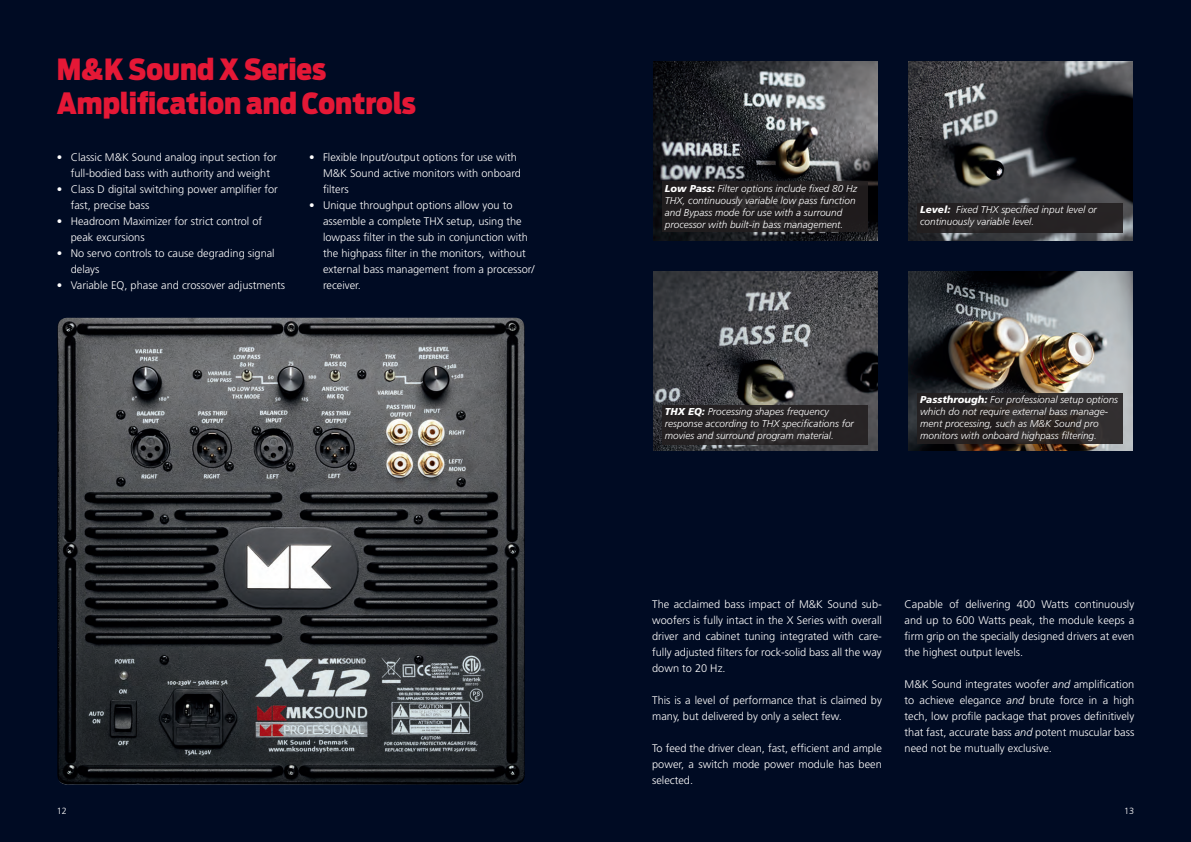
<style>
.page{position:relative;width:1191px;height:842px;background:#fff}
.page>*{position:absolute;margin:0;border:0;box-sizing:border-box;transform-origin:0 0}
.t1{font:900 29px/34.8px "Antenna Cond";color:#e51836}
.t2{font:300 11px/16px "Frutiger";color:#fff}
.t3{font:italic 300 10px/12px "Frutiger";color:#fff}
.t4{font:300 9px "Frutiger";color:#fff}
.s1{font-weight:900}
.s2{font-style:italic}
</style>
<div class="page">
<div style="left:587px;top:0;width:604px;height:842px;background:#000b23"></div>
<div style="left:0;top:0;width:606px;height:842px;background:#000b23"></div>
<img style="left:57px;top:318px;width:467px;height:466px">
<img style="left:653px;top:61px;width:224px;height:179px">
<img style="left:653px;top:271px;width:224px;height:179px">
<img style="left:909px;top:61px;width:223px;height:179px">
<img style="left:909px;top:271px;width:223px;height:179px">
<div style="left:662px;top:181px;width:205px;height:50px;background:#231f20"></div>
<div style="left:662px;top:405px;width:205px;height:39px;background:#231f20"></div>
<div style="left:917px;top:203px;width:205px;height:29px;background:#231f20"></div>
<svg style="left:917px;top:393px;width:205px;height:50px;background:#2b2627"></svg>
<h1 class="t1" style="left:57px;top:52px;width:361px">M&amp;K Sound X Series<br>Amplification and Controls</h1>
<p class="t2" style="left:71px;top:149px;width:207px;text-indent:-14px">• Classic M&amp;K Sound analog input section for full-bodied bass with authority and weight</p>
<p class="t2" style="left:71px;top:181px;width:209px;text-indent:-14px">• Class D digital switching power amplifier for fast, precise bass</p>
<p class="t2" style="left:71px;top:213px;width:193px;text-indent:-14px">• Headroom Maximizer for strict control of peak excursions</p>
<p class="t2" style="left:71px;top:245px;width:205px;text-indent:-14px">• No servo controls to cause degrading signal delays</p>
<p class="t2" style="left:57px;top:277px;width:230px">• Variable EQ, phase and crossover adjustments</p>
<p class="t2" style="left:323px;top:149px;width:199px;text-indent:-14px">• Flexible Input/output options for use with<br>M&amp;K Sound active monitors with onboard filters</p>
<p class="t2" style="left:323px;top:197px;width:213px;text-indent:-14px">• Unique throughput options allow you to assemble a complete THX setup, using the lowpass filter in the sub in conjunction with the highpass filter in the monitors, without external bass management from a processor/ receiver.</p>
<p class="t3" style="left:665px;top:182px;width:194px"><span class="s1">Low Pass:</span> Filter options include fixed 80 Hz THX, continuously variable low pass function and Bypass mode for use with a surround processor with built-in bass management.</p>
<p class="t3" style="left:920px;top:204px;width:178px"><span class="s1">Level:</span> Fixed THX specified input level or continuously variable level.</p>
<p class="t3" style="left:665px;top:406px;width:190px"><span class="s1">THX EQ:</span> Processing shapes frequency response according to THX specifications for movies and surround program material.</p>
<p class="t3" style="left:920px;top:394px;width:199px"><span class="s1">Passthrough:</span> For professional setup options which do not require external bass manage&shy;ment processing, such as M&amp;K Sound pro monitors with onboard highpass filtering.</p>
<p class="t2" style="left:652px;top:596px;width:231px;text-align:justify">The acclaimed bass impact of M&amp;K Sound sub&shy;woofers is fully intact in the X Series with overall driver and cabinet tuning integrated with care&shy;fully adjusted filters for rock-solid bass all the way down to 20 Hz.</p>
<p class="t2" style="left:652px;top:692px;width:231px">This is a level of performance that is claimed by many, but delivered by only a select few.</p>
<p class="t2" style="left:652px;top:740px;width:231px;text-align:justify">To feed the driver clean, fast, efficient and ample power, a switch mode power module has been selected.</p>
<p class="t2" style="left:904px;top:596px;width:231px;text-align:justify">Capable of delivering 400 Watts continuously and up to 600 Watts peak, the module keeps a firm grip on the specially designed drivers at even the highest output levels.</p>
<p class="t2" style="left:904px;top:676px;width:231px;text-align:justify">M&amp;K Sound integrates woofer <span class="s2">and</span> amplification to achieve elegance <span class="s2">and</span> brute force in a high tech, low profile package that proves definitively that fast, accurate bass <span class="s2">and</span> potent muscular bass need not be mutually exclusive.</p>
<p class="t4" style="left:57px;top:805px;width:12px">12</p>
<p class="t4" style="left:1124px;top:805px;width:12px">13</p>
</div>
